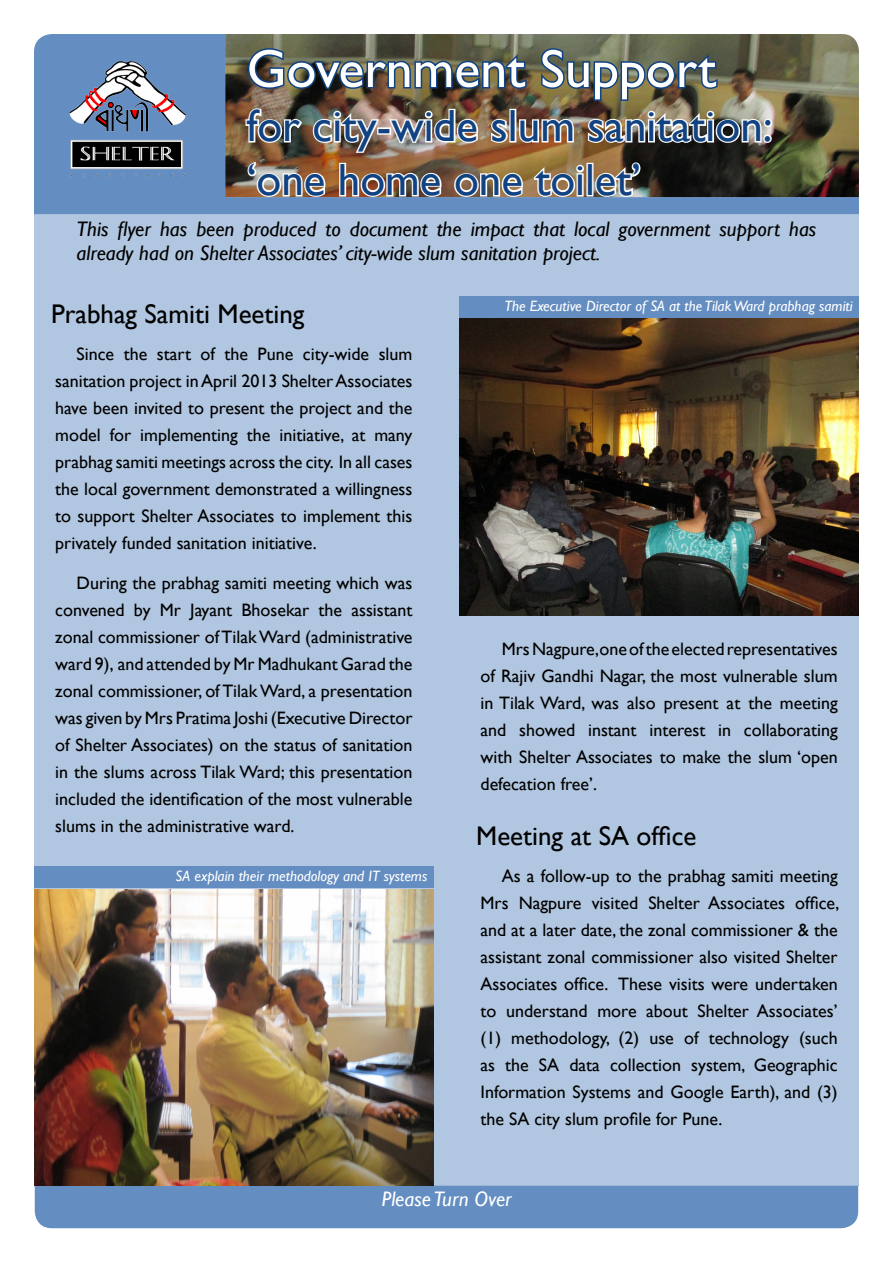
<style>
.page{position:relative;width:893px;height:1263px;background:#fff}
.page>*{position:absolute;margin:0;border:0;box-sizing:border-box;transform-origin:0 0}
.t1{font:54px "Gill Sans";color:#fff}
.t2{font:45px/54px "Gill Sans";color:#114282}
.t3{font:27px "Gill Sans";color:#000}
.t4{font:italic 21px/24px "Gill Sans";color:#000}
.t5{font:italic 21px "Gill Sans";color:#fff}
.t6{font:18px/27px "Gill Sans";color:#000;text-align:justify}
.t7{font:italic 15px "Gill Sans";color:#fff}
</style>
<div class="page">
<div style="left:34px;top:34px;width:825px;height:180px;background:#648dc1"></div>
<img style="left:43px;top:57px;width:169px;height:127px">
<div style="left:35px;top:1186px;width:823px;height:42px;background:#648dc1"></div>
<div style="left:34px;top:214px;width:825px;height:972px;background:#b1c6e0"></div>
<img style="left:225px;top:34px;width:634px;height:163px">
<img style="left:34px;top:889px;width:400px;height:297px">
<img style="left:246px;top:46px;width:282px;height:45px">
<svg style="left:539px;top:47px;width:180px;height:55px;background:#56615b"></svg>
<svg style="left:244px;top:107px;width:60px;height:38px"></svg>
<img style="left:311px;top:107px;width:169px;height:47px">
<svg style="left:489px;top:117px;width:21px;height:28px"></svg>
<div style="left:509px;top:109px;width:7px;height:33px;border:3px solid #fff"></div>
<svg style="left:518px;top:117px;width:57px;height:28px"></svg>
<img style="left:586px;top:108px;width:189px;height:37px">
<svg style="left:246px;top:160px;width:81px;height:39px"></svg>
<svg style="left:338px;top:161px;width:105px;height:38px"></svg>
<svg style="left:453px;top:171px;width:71px;height:28px"></svg>
<svg style="left:532px;top:162px;width:54px;height:37px"></svg>
<div style="left:586px;top:163px;width:7px;height:33px;border:3px solid #fff"></div>
<svg style="left:593px;top:160px;width:49px;height:39px"></svg>
<img style="left:459px;top:318px;width:400px;height:298px">
<div style="left:459px;top:297px;width:400px;height:21px;background:#648dc1"></div>
<div style="left:34px;top:867px;width:400px;height:21px;background:#648dc1"></div>
<h1 class="t1" style="left:247px;top:37px;width:471px">Government Support</h1>
<h2 class="t2" style="left:247px;top:100px;width:528px">for city-wide slum sanitation: ‘one home one toilet’</h2>
<p class="t4" style="left:77px;top:217px;width:741px">This flyer has been produced to document the impact that local government support has already had on Shelter Associates’ city-wide slum sanitation project.</p>
<h3 class="t3" style="left:51px;top:298px;width:255px">Prabhag Samiti Meeting</h3>
<p class="t6" style="left:55px;top:341px;width:359px;text-indent:21px">Since the start of the Pune city-wide slum sanitation project in April 2013 Shelter Associates have been invited to present the project and the model for implementing the initiative, at many prabhag samiti meetings across the city. In all cases the local government demonstrated a willingness to support Shelter Associates to implement this privately funded sanitation initiative.</p>
<p class="t6" style="left:55px;top:570px;width:359px;text-indent:21px">During the prabhag samiti meeting which was convened by Mr Jayant Bhosekar the assistant zonal commissioner of Tilak Ward (administrative ward 9), and attended by Mr Madhukant Garad the zonal commissioner, of Tilak Ward, a presentation was given by Mrs Pratima Joshi (Executive Director of Shelter Associates) on the status of sanitation in the slums across Tilak Ward; this presentation included the identification of the most vulnerable slums in the administrative ward.</p>
<p class="t7" style="left:504px;top:297px;width:350px">The Executive Director of SA at the Tilak Ward prabhag samiti</p>
<p class="t6" style="left:480px;top:635px;width:359px;text-indent:21px">Mrs Nagpure,one of the elected representatives of Rajiv Gandhi Nagar, the most vulnerable slum in Tilak Ward, was also present at the meeting and showed instant interest in collaborating with Shelter Associates to make the slum ‘open defecation free’.</p>
<h3 class="t3" style="left:476px;top:820px;width:222px">Meeting at SA office</h3>
<p class="t6" style="left:480px;top:863px;width:360px;text-indent:21px">As a follow-up to the prabhag samiti meeting Mrs Nagpure visited Shelter Associates office, and at a later date, the zonal commissioner &amp; the assistant zonal commissioner also visited Shelter Associates office. These visits were undertaken to understand more about Shelter Associates’ (1) methodology, (2) use of technology (such as the SA data collection system, Geographic Information Systems and Google Earth), and (3) the SA city slum profile for Pune.</p>
<p class="t7" style="left:176px;top:867px;width:253px">SA explain their methodology and IT systems</p>
<p class="t5" style="left:382px;top:1187px;width:131px">Please Turn Over</p>
</div>
